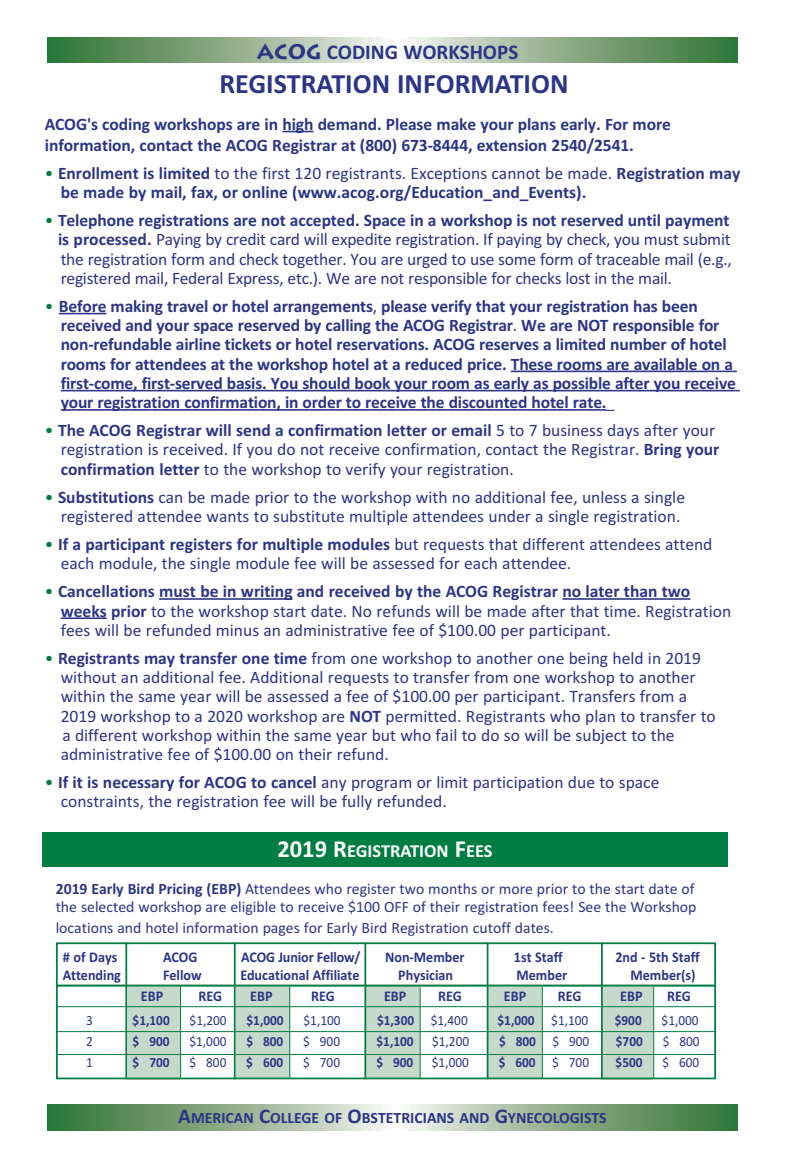
<style>
.page{position:relative;width:788px;height:1166px;background:#fff}
.page>*{position:absolute;margin:0;border:0;box-sizing:border-box;transform-origin:0 0}
.t1{font:700 28px "Calibri";color:#2c3586}
.t2{font:700 21px "Calibri";color:#2c3586}
.t3{font:700 18.38px "Calibri";color:#fff}
.t4{font:17.5px/19.2px "Calibri";color:#2c3586}
.t5{font:700 17.5px/19.2px "Calibri";letter-spacing:-.01em;color:#2c3586}
.t6{font:15.75px/19.6px "Calibri";color:#2c3586}
.t7{font:700 15.75px "Calibri";color:#2c3586}
.t8{font:700 14.88px "Calibri";color:#2c3586;scale:.95 1}
.t9{font:700 14px "Calibri";color:#2c3586;scale:.95 1}
.t10{font:14px "Calibri";color:#2c3586;scale:.95 1}
.s1{font-family:"Lithos"}
.s2{font-weight:400;color:#007d43}
.s3{font-weight:400}
.s4{color:#007d43}
.s5{font-weight:700}
.s6{font-size:24.5px}
.s7{font-size:21px}
</style>
<div class="page">
<div style="left:602px;top:986px;width:50px;height:93px;background:#c5daca"></div>
<div style="left:488px;top:986px;width:54px;height:92px;background:#c5daca"></div>
<div style="left:366px;top:986px;width:54px;height:93px;background:#c5daca"></div>
<div style="left:236px;top:986px;width:54px;height:92px;background:#c5daca"></div>
<svg style="left:47px;top:1104px;width:690px;height:26px;background:#90b08d"></svg>
<hr style="left:282px;top:131px;width:31px;height:1px;background:#2c3586">
<hr style="left:59px;top:313px;width:47px;height:1px;background:#2c3586">
<hr style="left:511px;top:370px;width:221px;height:2px;background:#2c3586">
<hr style="left:61px;top:390px;width:674px;height:1px;background:#2c3586">
<hr style="left:61px;top:409px;width:545px;height:2px;background:#2c3586">
<hr style="left:159px;top:598px;width:133px;height:2px;background:#2c3586">
<hr style="left:562px;top:598px;width:128px;height:2px;background:#2c3586">
<hr style="left:61px;top:617px;width:46px;height:2px;background:#2c3586">
<div style="left:42px;top:832px;width:685px;height:35px;background:#007d43"></div>
<svg style="left:47px;top:37px;width:690px;height:25px;background:#90b08d"></svg>
<hr style="left:601px;top:942px;width:1px;height:137px;background:#007d43">
<hr style="left:486px;top:942px;width:2px;height:137px;background:#007d43">
<hr style="left:364px;top:942px;width:2px;height:137px;background:#007d43">
<hr style="left:234px;top:942px;width:1px;height:137px;background:#007d43">
<hr style="left:125px;top:942px;width:2px;height:137px;background:#007d43">
<div style="left:127px;top:986px;width:54px;height:93px;background:#c5daca"></div>
<div style="left:56px;top:942px;width:660px;height:137px;border:2px solid #007d43"></div>
<hr style="left:56px;top:1006px;width:660px;height:1px;background:#007d43">
<hr style="left:56px;top:984px;width:659px;height:2px;background:#007d43">
<hr style="left:180px;top:986px;width:1px;height:91px;background:#007d43">
<hr style="left:289px;top:986px;width:1px;height:91px;background:#007d43">
<hr style="left:419px;top:987px;width:1px;height:91px;background:#007d43">
<hr style="left:542px;top:987px;width:1px;height:91px;background:#007d43">
<hr style="left:653px;top:986px;width:1px;height:92px;background:#007d43">
<hr style="left:57px;top:1031px;width:658px;height:1px;background:#007d43">
<hr style="left:57px;top:1054px;width:658px;height:1px;background:#007d43">
<p class="t2" style="left:257px;top:45px;width:263px"><span class="s1">ACOG</span> CODING WORKSHOPS</p>
<h1 class="t1" style="left:219px;top:74px;width:350px">REGISTRATION INFORMATION</h1>
<p class="t5" style="left:45px;top:115px;width:627px;line-height:21px">ACOG's coding workshops are in high demand. Please make your plans early. For more information, contact the ACOG Registrar at (800) 673-8444, extension 2540/2541.</p>
<p class="t5" style="left:61px;top:165px;width:681px;text-indent:-16px"><span class="s2">•</span> Enrollment is limited <span class="s3">to the first 120 registrants. Exceptions cannot be made.</span> Registration may be made by mail, fax, or online (www.acog.org/Education_and_Events).</p>
<p class="t4" style="left:58px;top:212px;width:675px;text-indent:-13px"><span class="s4">•</span> <span class="s5">Telephone registrations are not accepted. Space in a workshop is not reserved until payment is processed.</span> Paying by credit card will expedite registration. If paying by check, you must submit the registration form and check together. You are urged to use some form of traceable mail (e.g., registered mail, Federal Express, etc.). We are not responsible for checks lost in the mail.</p>
<p class="t5" style="left:61px;top:298px;width:676px;text-indent:-16px"><span class="s2">•</span> Before making travel or hotel arrangements<span class="s3">,</span> please verify that your registration has been received and your space reserved by calling the ACOG Registrar<span class="s3">.</span> We are NOT responsible for non-refundable airline tickets or hotel reservations. ACOG reserves a limited number of hotel rooms for attendees at the workshop hotel at a reduced price. These rooms are available on a first-come, first-served basis. You should book your room as early as possible after you receive your registration confirmation, in order to receive the discounted hotel rate.</p>
<p class="t4" style="left:61px;top:422px;width:660px;text-indent:-16px"><span class="s4">•</span> <span class="s5">The ACOG Registrar will send a confirmation letter or email</span> 5 to 7 business days after your registration is received. If you do not receive confirmation, contact the Registrar. <span class="s5">Bring your confirmation letter</span> to the workshop to verify your registration.</p>
<p class="t4" style="left:45px;top:489px;width:641px;text-align:right"><span class="s4">•</span> <span class="s5">Substitutions</span> can be made prior to the workshop with no additional fee, unless a single registered attendee wants to substitute multiple attendees under a single registration.</p>
<p class="t4" style="left:61px;top:536px;width:653px;text-indent:-16px"><span class="s4">•</span> <span class="s5">If a participant registers for multiple modules</span> but requests that different attendees attend each module, the single module fee will be assessed for each attendee.</p>
<p class="t4" style="left:61px;top:583px;width:672px;text-indent:-16px"><span class="s4">•</span> <span class="s5">Cancellations must be in writing and received by the ACOG Registrar no later than two weeks prior</span> to the workshop start date. No refunds will be made after that time. Registration fees will be refunded minus an administrative fee of $100.00 per participant.</p>
<p class="t4" style="left:61px;top:650px;width:656px;text-indent:-16px"><span class="s4">•</span> <span class="s5">Registrants may transfer one time</span> from one workshop to another one being held in 2019 without an additional fee. Additional requests to transfer from one workshop to another within the same year will be assessed a fee of $100.00 per participant. Transfers from a 2019 workshop to a 2020 workshop are <span class="s5">NOT</span> permitted. Registrants who plan to transfer to a different workshop within the same year but who fail to do so will be subject to the administrative fee of $100.00 on their refund.</p>
<p class="t4" style="left:61px;top:774px;width:600px;text-indent:-16px"><span class="s4">•</span> <span class="s5">If it is necessary for ACOG to cancel</span> any program or limit participation due to space constraints, the registration fee will be fully refunded.</p>
<p class="t3" style="left:277px;top:844px;width:216px"><span class="s6">2019 R</span>EGISTRATION <span class="s6">F</span>EES</p>
<p class="t6" style="left:56px;top:879px;width:642px"><span class="s5">2019 Early Bird Pricing (EBP)</span> Attendees who register two months or more prior to the start date of the selected workshop are eligible to receive $100 OFF of their registration fees! See the Workshop locations and hotel information pages for Early Bird Registration cutoff dates.</p>
<p class="t8" style="left:63px;top:952px;width:59px"># of Days</p>
<p class="t8" style="left:163px;top:952px;width:38px">ACOG</p>
<p class="t8" style="left:241px;top:952px;width:127px">ACOG Junior Fellow/</p>
<p class="t8" style="left:385px;top:952px;width:85px">Non-Member</p>
<p class="t8" style="left:514px;top:952px;width:53px">1st Staff</p>
<p class="t8" style="left:615px;top:952px;width:90px">2nd - 5th Staff</p>
<p class="t8" style="left:63px;top:969px;width:63px">Attending</p>
<p class="t8" style="left:163px;top:969px;width:42px">Fellow</p>
<p class="t8" style="left:240px;top:969px;width:127px">Educational Affiliate</p>
<p class="t8" style="left:398px;top:969px;width:59px">Physician</p>
<p class="t8" style="left:516px;top:969px;width:55px">Member</p>
<p class="t8" style="left:630px;top:969px;width:70px">Member(s)</p>
<p class="t10" style="left:86px;top:1015px;width:9px">3</p>
<p class="t9" style="left:133px;top:1015px;width:41px">$1,100</p>
<p class="t10" style="left:190px;top:1015px;width:40px">$1,200</p>
<p class="t9" style="left:246px;top:1015px;width:41px">$1,000</p>
<p class="t10" style="left:303px;top:1015px;width:40px">$1,100</p>
<p class="t9" style="left:377px;top:1015px;width:97px">$1,300 <span class="s3">$1,400</span></p>
<p class="t9" style="left:497px;top:1015px;width:97px">$1,000 <span class="s3">$1,100</span></p>
<p class="t9" style="left:614px;top:1015px;width:30px">$900</p>
<p class="t10" style="left:661px;top:1015px;width:40px">$1,000</p>
<p class="t10" style="left:86px;top:1036px;width:9px">2</p>
<p class="t9" style="left:133px;top:1036px;width:40px">$ 900</p>
<p class="t10" style="left:189px;top:1036px;width:40px">$1,000</p>
<p class="t9" style="left:246px;top:1036px;width:40px">$ 800</p>
<p class="t10" style="left:303px;top:1036px;width:40px">$ 900</p>
<p class="t9" style="left:376px;top:1036px;width:41px">$1,100</p>
<p class="t10" style="left:432px;top:1036px;width:40px">$1,200</p>
<p class="t9" style="left:499px;top:1036px;width:97px">$ 800 <span class="s3">$ 900</span></p>
<p class="t9" style="left:615px;top:1036px;width:30px">$700</p>
<p class="t10" style="left:662px;top:1036px;width:40px">$ 800</p>
<p class="t10" style="left:86px;top:1057px;width:9px">1</p>
<p class="t9" style="left:133px;top:1057px;width:40px">$ 700</p>
<p class="t10" style="left:189px;top:1057px;width:40px">$ 800</p>
<p class="t9" style="left:246px;top:1057px;width:40px">$ 600</p>
<p class="t10" style="left:303px;top:1057px;width:40px">$ 700</p>
<p class="t9" style="left:376px;top:1057px;width:40px">$ 900</p>
<p class="t10" style="left:432px;top:1057px;width:40px">$1,000</p>
<p class="t9" style="left:498px;top:1057px;width:97px">$ 600 <span class="s3">$ 700</span></p>
<p class="t9" style="left:615px;top:1057px;width:30px">$500</p>
<p class="t10" style="left:662px;top:1057px;width:40px">$ 600</p>
<p class="t8" style="left:141px;top:991px;width:25px">EBP</p>
<p class="t8" style="left:198px;top:991px;width:26px">REG</p>
<p class="t8" style="left:250px;top:991px;width:25px">EBP</p>
<p class="t8" style="left:311px;top:991px;width:26px">REG</p>
<p class="t8" style="left:384px;top:991px;width:25px">EBP</p>
<p class="t8" style="left:438px;top:991px;width:26px">REG</p>
<p class="t8" style="left:504px;top:991px;width:25px">EBP</p>
<p class="t8" style="left:558px;top:991px;width:26px">REG</p>
<p class="t8" style="left:620px;top:991px;width:25px">EBP</p>
<p class="t8" style="left:667px;top:991px;width:26px">REG</p>
<p class="t7" style="left:178px;top:1111px;width:430px"><span class="s7">A</span>MERICAN <span class="s7">C</span>OLLEGE OF <span class="s7">O</span>BSTETRICIANS AND <span class="s7">G</span>YNECOLOGISTS</p>
</div>
